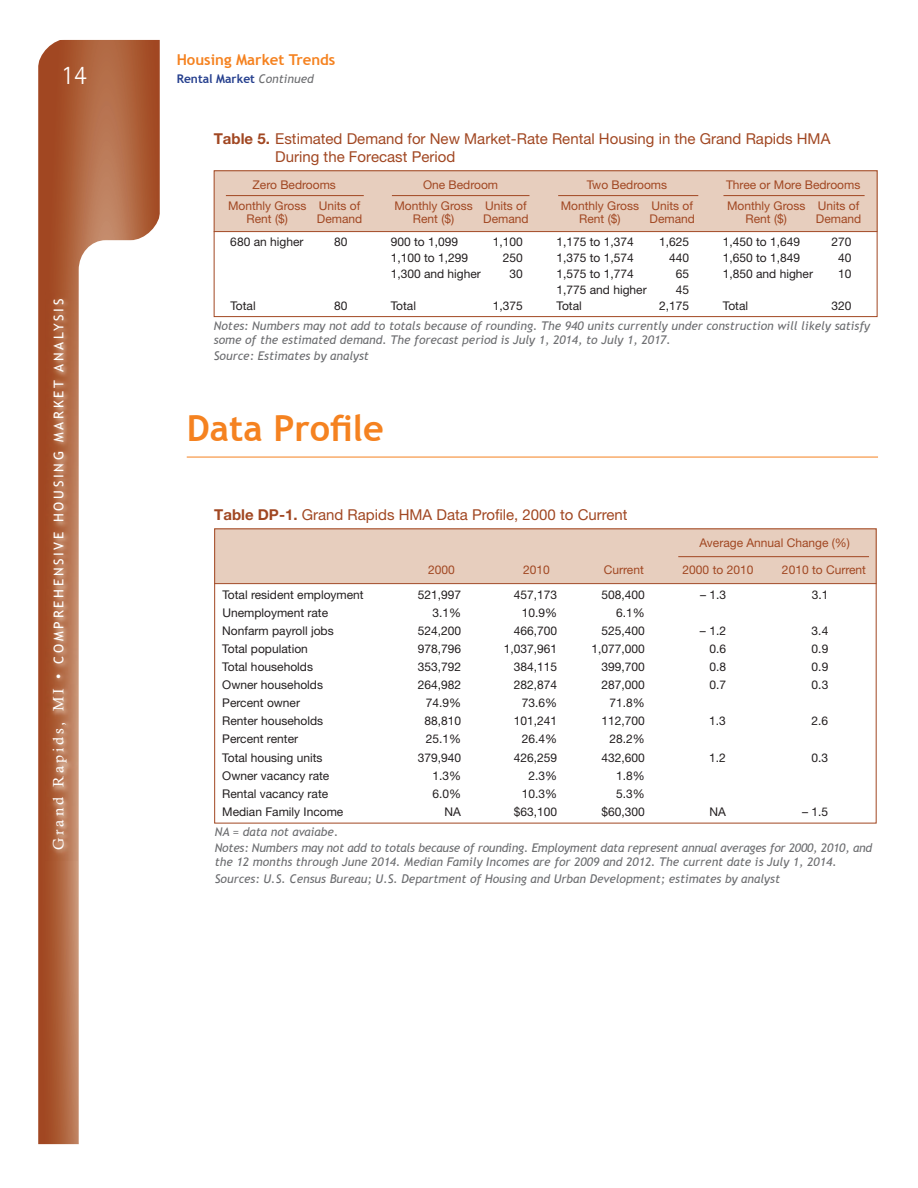
<style>
.page{position:relative;width:918px;height:1188px;background:#fff}
.page>*{position:absolute;margin:0;border:0;box-sizing:border-box;transform-origin:0 0}
.level1{font:700 36px "Trebuchet MS";color:#f58220}
.t1{font:300 27px "Rotis Sans Serif";color:#fff}
.t2{font:15px/18px "Helvetica Neue";color:#a14722}
.t3{font:700 15px "Trebuchet MS";color:#f58220}
.t4{font:13.5px "Trebuchet MS";letter-spacing:.2em;color:#fff}
.t5{font:12px "Helvetica Neue";color:#231f20}
.t6{font:italic 12px/13.5px "Trebuchet MS";color:#6c6d70}
.t7{font:12px "Helvetica Neue";color:#a14722}
.t8{font:700 12px "Trebuchet MS";color:#253f8e}
.s1{font-family:"Calisto";font-size:15px}
.s2{font-weight:400;font-style:italic;color:#6c6d70}
.s3{font-weight:700}
</style>
<div class="page">
<svg style="left:38px;top:40px;width:122px;height:1104px;background:#af633f"></svg>
<svg style="left:79px;top:240px;width:81px;height:904px"></svg>
<svg style="left:38px;top:39px;width:30px;height:30px"></svg>
<svg style="left:130px;top:210px;width:30px;height:36px"></svg>
<img style="left:46px;top:290px;width:31px;height:570px">
<div style="left:214px;top:528px;width:663px;height:55px;background:#e7cebe"></div>
<hr style="left:214px;top:583px;width:663px;height:1px;background:#a14722">
<hr style="left:678px;top:556px;width:191px;height:1px;background:#a14722">
<hr style="left:187px;top:457px;width:691px;height:1px;background:#f58220">
<div style="left:214px;top:170px;width:664px;height:61px;background:#e7cebe"></div>
<div style="left:214px;top:170px;width:664px;height:147px;border:1px solid #a14722"></div>
<hr style="left:214px;top:231px;width:664px;height:1px;background:#a14722">
<hr style="left:226px;top:195px;width:138px;height:1px;background:#a14722">
<hr style="left:392px;top:195px;width:138px;height:1px;background:#a14722">
<hr style="left:558px;top:195px;width:140px;height:1px;background:#a14722">
<hr style="left:723px;top:195px;width:142px;height:1px;background:#a14722">
<h2 class="t1" style="left:61px;top:60px;width:27px">14</h2>
<p class="t4" style="left:51px;top:850px;width:553px;rotate:-90deg"><span class="s1">Grand Rapids, MI •</span> COMPREHENSIVE HOUSING MARKET ANALYSIS</p>
<p class="t3" style="left:177px;top:50px;width:160px">Housing Market Trends</p>
<p class="t8" style="left:177px;top:71px;width:139px">Rental Market <span class="s2">Continued</span></p>
<p class="t2" style="left:275px;top:129px;width:557px;text-indent:-62px"><span class="s3">Table 5.</span> Estimated Demand for New Market-Rate Rental Housing in the Grand Rapids HMA<br>During the Forecast Period</p>
<p class="t7" style="left:253px;top:178px;width:85px">Zero Bedrooms</p>
<p class="t7" style="left:423px;top:178px;width:77px">One Bedroom</p>
<p class="t7" style="left:587px;top:178px;width:82px">Two Bedrooms</p>
<p class="t7" style="left:726px;top:178px;width:136px">Three or More Bedrooms</p>
<p class="t7" style="left:228px;top:198px;width:134px">Monthly Gross Units of</p>
<p class="t7" style="left:394px;top:198px;width:134px">Monthly Gross Units of</p>
<p class="t7" style="left:561px;top:198px;width:134px">Monthly Gross Units of</p>
<p class="t7" style="left:727px;top:198px;width:134px">Monthly Gross Units of</p>
<p class="t7" style="left:247px;top:212px;width:43px">Rent ($)</p>
<p class="t7" style="left:317px;top:212px;width:47px">Demand</p>
<p class="t7" style="left:413px;top:212px;width:43px">Rent ($)</p>
<p class="t7" style="left:483px;top:212px;width:47px">Demand</p>
<p class="t7" style="left:579px;top:212px;width:43px">Rent ($)</p>
<p class="t7" style="left:650px;top:212px;width:47px">Demand</p>
<p class="t7" style="left:746px;top:212px;width:43px">Rent ($)</p>
<p class="t7" style="left:816px;top:212px;width:47px">Demand</p>
<p class="t5" style="left:230px;top:234px;width:75px">680 an higher</p>
<p class="t5" style="left:334px;top:234px;width:15px">80</p>
<p class="t5" style="left:391px;top:234px;width:69px">900 to 1,099</p>
<p class="t5" style="left:493px;top:234px;width:32px">1,100</p>
<p class="t5" style="left:556px;top:234px;width:79px">1,175 to 1,374</p>
<p class="t5" style="left:659px;top:234px;width:32px">1,625</p>
<p class="t5" style="left:723px;top:234px;width:79px">1,450 to 1,649</p>
<p class="t5" style="left:832px;top:234px;width:22px">270</p>
<p class="t5" style="left:391px;top:250px;width:79px">1,100 to 1,299</p>
<p class="t5" style="left:503px;top:250px;width:22px">250</p>
<p class="t5" style="left:556px;top:250px;width:79px">1,375 to 1,574</p>
<p class="t5" style="left:669px;top:250px;width:22px">440</p>
<p class="t5" style="left:723px;top:250px;width:79px">1,650 to 1,849</p>
<p class="t5" style="left:838px;top:250px;width:15px">40</p>
<p class="t5" style="left:391px;top:266px;width:92px">1,300 and higher</p>
<p class="t5" style="left:509px;top:266px;width:15px">30</p>
<p class="t5" style="left:556px;top:266px;width:79px">1,575 to 1,774</p>
<p class="t5" style="left:676px;top:266px;width:15px">65</p>
<p class="t5" style="left:723px;top:266px;width:92px">1,850 and higher</p>
<p class="t5" style="left:838px;top:266px;width:15px">10</p>
<p class="t5" style="left:556px;top:282px;width:92px">1,775 and higher</p>
<p class="t5" style="left:676px;top:282px;width:15px">45</p>
<p class="t5" style="left:230px;top:298px;width:27px">Total</p>
<p class="t5" style="left:334px;top:298px;width:15px">80</p>
<p class="t5" style="left:391px;top:298px;width:27px">Total</p>
<p class="t5" style="left:493px;top:298px;width:32px">1,375</p>
<p class="t5" style="left:556px;top:298px;width:27px">Total</p>
<p class="t5" style="left:659px;top:298px;width:32px">2,175</p>
<p class="t5" style="left:723px;top:298px;width:27px">Total</p>
<p class="t5" style="left:832px;top:298px;width:22px">320</p>
<p class="t6" style="left:214px;top:319px;width:658px">Notes: Numbers may not add to totals because of rounding. The 940 units currently under construction will likely satisfy some of the estimated demand. The forecast period is July 1, 2014, to July 1, 2017.</p>
<p class="t6" style="left:214px;top:349px;width:157px">Source: Estimates by analyst</p>
<p class="level1" style="left:187px;top:406px;width:199px">Data Profile</p>
<p class="t2" style="left:214px;top:505px;width:415px"><span class="s3">Table DP-1.</span> Grand Rapids HMA Data Profile, 2000 to Current</p>
<p class="t7" style="left:428px;top:562px;width:28px">2000</p>
<p class="t7" style="left:523px;top:562px;width:28px">2010</p>
<p class="t7" style="left:604px;top:562px;width:42px">Current</p>
<p class="t7" style="left:699px;top:535px;width:152px">Average Annual Change (%)</p>
<p class="t7" style="left:683px;top:562px;width:72px">2000 to 2010</p>
<p class="t7" style="left:782px;top:562px;width:86px">2010 to Current</p>
<p class="t5" style="left:222px;top:587px;width:143px">Total resident employment</p>
<p class="t5" style="left:418px;top:587px;width:45px">521,997</p>
<p class="t5" style="left:514px;top:587px;width:45px">457,173</p>
<p class="t5" style="left:602px;top:587px;width:45px">508,400</p>
<p class="t5" style="left:700px;top:587px;width:28px">– 1.3</p>
<p class="t5" style="left:812px;top:587px;width:18px">3.1</p>
<p class="t5" style="left:222px;top:605px;width:107px">Unemployment rate</p>
<p class="t5" style="left:432px;top:605px;width:30px">3.1%</p>
<p class="t5" style="left:522px;top:605px;width:37px">10.9%</p>
<p class="t5" style="left:616px;top:605px;width:30px">6.1%</p>
<p class="t5" style="left:222px;top:623px;width:113px">Nonfarm payroll jobs</p>
<p class="t5" style="left:418px;top:623px;width:45px">524,200</p>
<p class="t5" style="left:514px;top:623px;width:45px">466,700</p>
<p class="t5" style="left:602px;top:623px;width:45px">525,400</p>
<p class="t5" style="left:700px;top:623px;width:28px">– 1.2</p>
<p class="t5" style="left:812px;top:623px;width:18px">3.4</p>
<p class="t5" style="left:222px;top:641px;width:87px">Total population</p>
<p class="t5" style="left:418px;top:641px;width:45px">978,796</p>
<p class="t5" style="left:504px;top:641px;width:55px">1,037,961</p>
<p class="t5" style="left:592px;top:641px;width:55px">1,077,000</p>
<p class="t5" style="left:709px;top:641px;width:18px">0.6</p>
<p class="t5" style="left:812px;top:641px;width:18px">0.9</p>
<p class="t5" style="left:222px;top:660px;width:92px">Total households</p>
<p class="t5" style="left:418px;top:660px;width:45px">353,792</p>
<p class="t5" style="left:514px;top:660px;width:45px">384,115</p>
<p class="t5" style="left:602px;top:660px;width:45px">399,700</p>
<p class="t5" style="left:709px;top:660px;width:18px">0.8</p>
<p class="t5" style="left:812px;top:660px;width:18px">0.9</p>
<p class="t5" style="left:222px;top:678px;width:102px">Owner households</p>
<p class="t5" style="left:418px;top:678px;width:45px">264,982</p>
<p class="t5" style="left:514px;top:678px;width:45px">282,874</p>
<p class="t5" style="left:602px;top:678px;width:45px">287,000</p>
<p class="t5" style="left:709px;top:678px;width:18px">0.7</p>
<p class="t5" style="left:812px;top:678px;width:18px">0.3</p>
<p class="t5" style="left:222px;top:696px;width:79px">Percent owner</p>
<p class="t5" style="left:426px;top:696px;width:37px">74.9%</p>
<p class="t5" style="left:522px;top:696px;width:37px">73.6%</p>
<p class="t5" style="left:610px;top:696px;width:37px">71.8%</p>
<p class="t5" style="left:222px;top:714px;width:102px">Renter households</p>
<p class="t5" style="left:424px;top:714px;width:38px">88,810</p>
<p class="t5" style="left:514px;top:714px;width:45px">101,241</p>
<p class="t5" style="left:602px;top:714px;width:45px">112,700</p>
<p class="t5" style="left:709px;top:714px;width:18px">1.3</p>
<p class="t5" style="left:812px;top:714px;width:18px">2.6</p>
<p class="t5" style="left:222px;top:732px;width:77px">Percent renter</p>
<p class="t5" style="left:426px;top:732px;width:37px">25.1%</p>
<p class="t5" style="left:522px;top:732px;width:37px">26.4%</p>
<p class="t5" style="left:610px;top:732px;width:37px">28.2%</p>
<p class="t5" style="left:222px;top:750px;width:102px">Total housing units</p>
<p class="t5" style="left:418px;top:750px;width:45px">379,940</p>
<p class="t5" style="left:514px;top:750px;width:45px">426,259</p>
<p class="t5" style="left:602px;top:750px;width:45px">432,600</p>
<p class="t5" style="left:709px;top:750px;width:18px">1.2</p>
<p class="t5" style="left:812px;top:750px;width:18px">0.3</p>
<p class="t5" style="left:222px;top:768px;width:109px">Owner vacancy rate</p>
<p class="t5" style="left:432px;top:768px;width:30px">1.3%</p>
<p class="t5" style="left:528px;top:768px;width:30px">2.3%</p>
<p class="t5" style="left:616px;top:768px;width:30px">1.8%</p>
<p class="t5" style="left:222px;top:786px;width:108px">Rental vacancy rate</p>
<p class="t5" style="left:432px;top:786px;width:30px">6.0%</p>
<p class="t5" style="left:522px;top:786px;width:37px">10.3%</p>
<p class="t5" style="left:616px;top:786px;width:30px">5.3%</p>
<p class="t5" style="left:222px;top:805px;width:123px">Median Family Income</p>
<p class="t5" style="left:445px;top:805px;width:18px">NA</p>
<p class="t5" style="left:514px;top:805px;width:45px">$63,100</p>
<p class="t5" style="left:602px;top:805px;width:45px">$60,300</p>
<p class="t5" style="left:710px;top:805px;width:18px">NA</p>
<p class="t5" style="left:802px;top:805px;width:28px">– 1.5</p>
<p class="t6" style="left:215px;top:825px;width:125px">NA = data not avaiabe.</p>
<p class="t6" style="left:215px;top:842px;width:659px">Notes: Numbers may not add to totals because of rounding. Employment data represent annual averages for 2000, 2010, and the 12 months through June 2014. Median Family Incomes are for 2009 and 2012. The current date is July 1, 2014.</p>
<p class="t6" style="left:215px;top:872px;width:567px">Sources: U.S. Census Bureau; U.S. Department of Housing and Urban Development; estimates by analyst</p>
</div>
